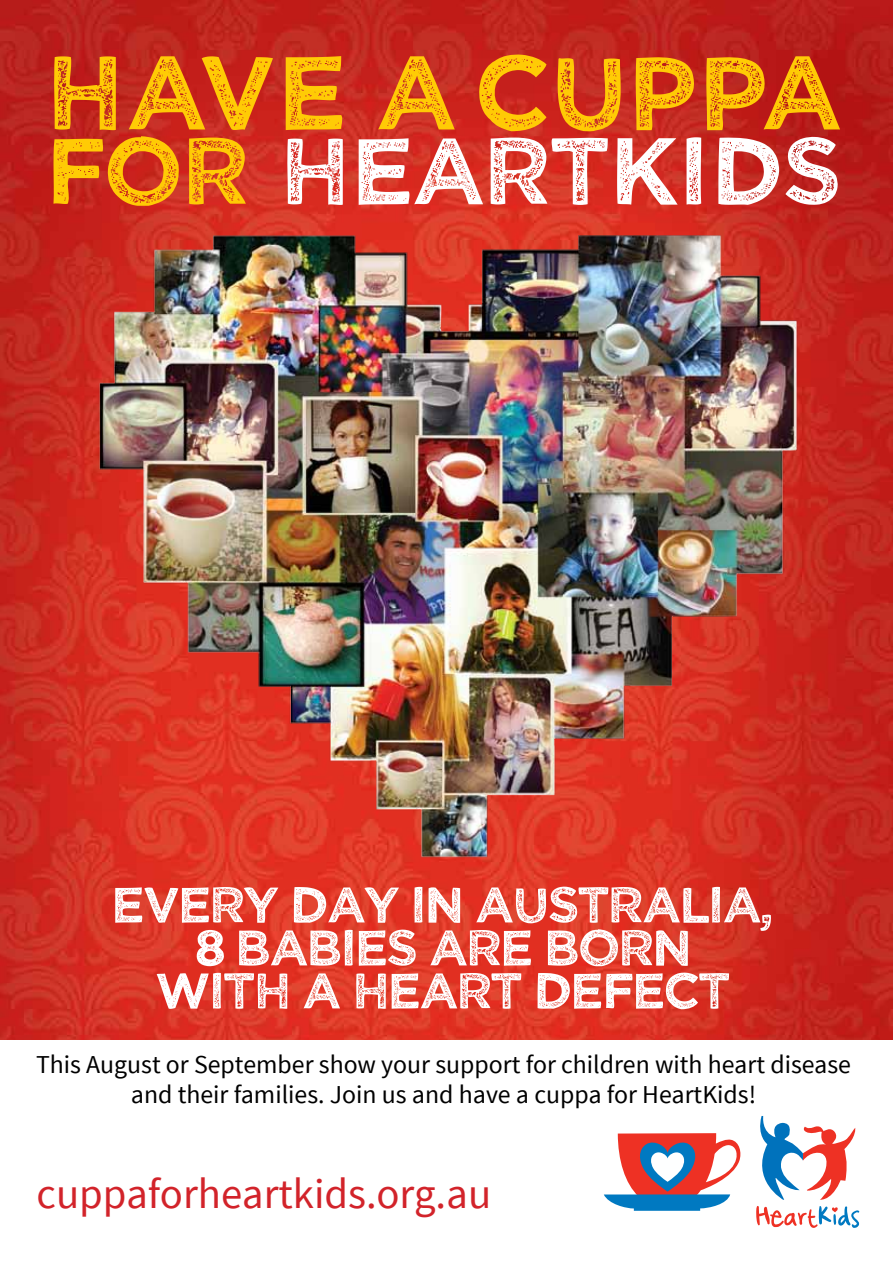
<style>
.page{position:relative;width:893px;height:1263px;background:#fff}
.page>*{position:absolute;margin:0;border:0;box-sizing:border-box;transform-origin:0 0}
.t1{font:105.75px "Wicked Grit";letter-spacing:-.025em;color:#ffcb05}
.t2{font:95.1px "Wicked Grit";letter-spacing:-.025em;color:#fff}
.t3{font:50.55px/43px "Wicked Grit";letter-spacing:-.05em;color:#fff;text-align:center}
.t4{font:42.75px "Source Sans Pro";color:#d2232a}
.t5{font:25.8px/30.2px "Source Sans Pro";color:#000;text-align:center}
.s1{color:#ffcb05}
</style>
<div class="page">
<img style="left:0;top:0;width:893px;height:1040px">
<svg style="left:760px;top:1116px;width:96px;height:84px"></svg>
<svg style="left:756px;top:1206px;width:103px;height:22px"></svg>
<svg style="left:604px;top:1133px;width:136px;height:78px"></svg>
<img style="left:90px;top:220px;width:717px;height:654px">
<h1 class="t1" style="left:44px;top:45px;width:800px">HAVE A CUPPA</h1>
<h2 class="t2" style="left:44px;top:128px;width:800px"><span class="s1">FOR</span> HEARTKIDS</h2>
<h3 class="t3" style="left:111px;top:885px;width:664px">EVERY DAY IN AUSTRALIA,<br>8 BABIES ARE BORN<br>WITH A HEART DEFECT</h3>
<p class="t5" style="left:36px;top:1050px;width:816px">This August or September show your support for children with heart disease and their families. Join us and have a cuppa for HeartKids!</p>
<h3 class="t4" style="left:37px;top:1167px;width:456px">cuppaforheartkids.org.au</h3>
</div>
